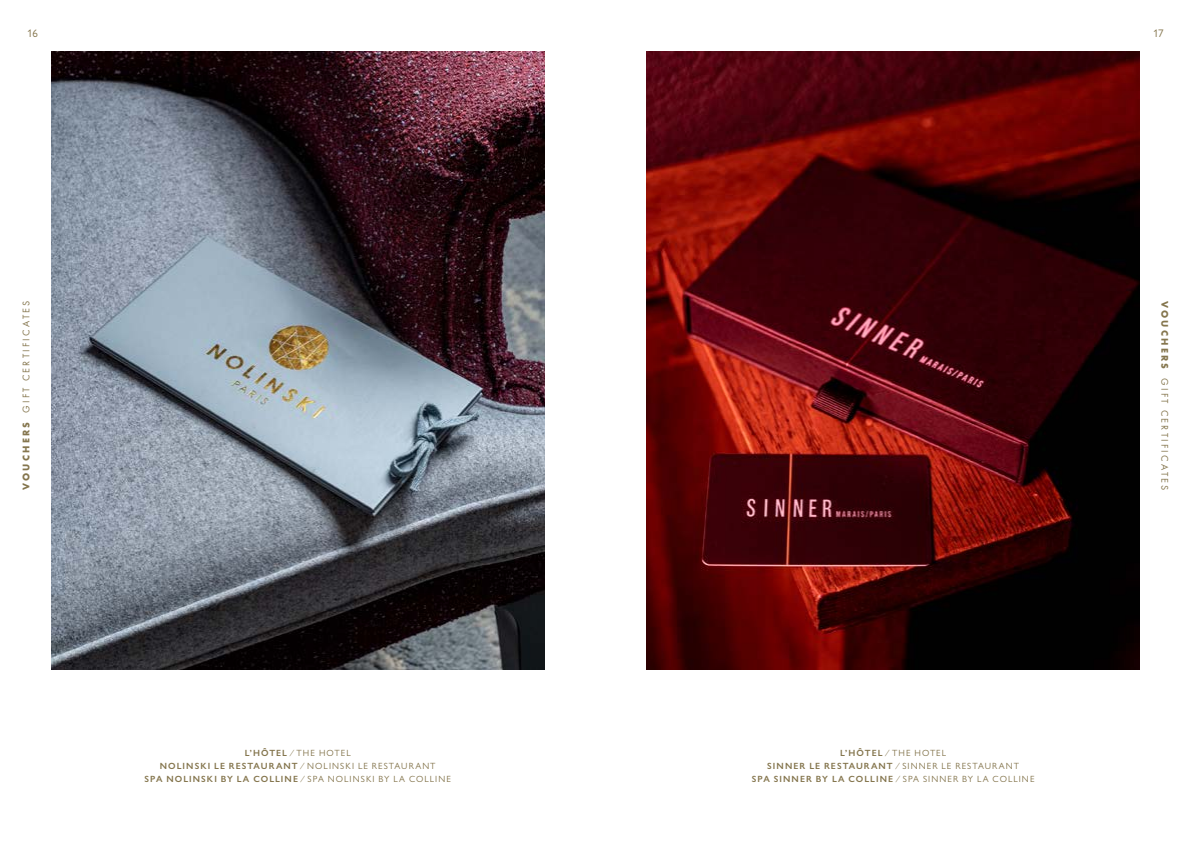
<style>
.page{position:relative;width:1191px;height:842px;background:#fff}
.page>*{position:absolute;margin:0;border:0;box-sizing:border-box;transform-origin:0 0}
.t1{font:11px "Gill Sans Nova";color:#85764e}
.t2{font:10px "Futura PT";letter-spacing:.22em;color:#85764e}
.t3{font:9px/13px "Gill Sans Nova";letter-spacing:.12em;color:#85764e;text-align:center}
.s1{font-weight:700}
.s2{font-weight:600}
</style>
<div class="page">
<img style="left:51px;top:51px;width:493px;height:618px">
<img style="left:646px;top:51px;width:494px;height:618px">
<p class="t1" style="left:27px;top:27px;width:12px">16</p>
<p class="t1" style="left:1153px;top:27px;width:12px">17</p>
<p class="t2" style="left:20px;top:490px;width:191px;rotate:-90deg"><span class="s1">VOUCHERS</span> GIFT CERTIFICATES</p>
<p class="t3" style="left:144px;top:746px;width:308px"><span class="s2">L’HÔTEL</span> ⁄ THE HOTEL<br><span class="s2">NOLINSKI LE RESTAURANT</span> ⁄ NOLINSKI LE RESTAURANT<br><span class="s2">SPA NOLINSKI BY LA COLLINE</span> ⁄ SPA NOLINSKI BY LA COLLINE</p>
<p class="t3" style="left:752px;top:746px;width:284px"><span class="s2">L’HÔTEL</span> ⁄ THE HOTEL<br><span class="s2">SINNER LE RESTAURANT</span> ⁄ SINNER LE RESTAURANT<br><span class="s2">SPA SINNER BY LA COLLINE</span> ⁄ SPA SINNER BY LA COLLINE</p>
<p class="t2" style="left:1171px;top:301px;width:191px;rotate:90deg"><span class="s1">VOUCHERS</span> GIFT CERTIFICATES</p>
</div>
